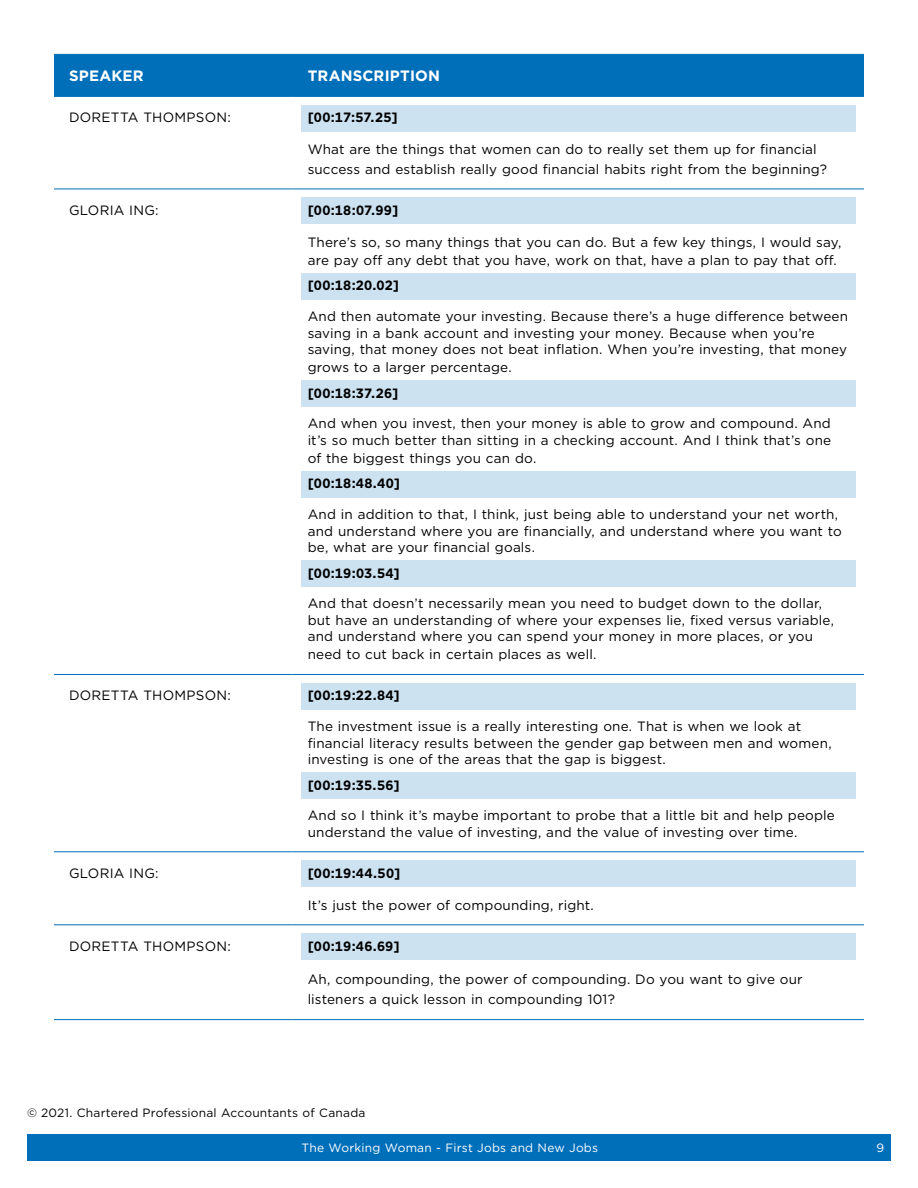
<style>
.page{position:relative;width:918px;height:1188px;background:#fff}
.page>*{position:absolute;margin:0;border:0;box-sizing:border-box;transform-origin:0 0}
.CPA_tableText-header{font:700 15px "Gotham";letter-spacing:.015em;color:#fff}
.CPA_tableText-body{font:13.5px/16.5px "Gotham";letter-spacing:.01em;color:#000}
.CPA_timeStamp{font:700 13.5px "Gotham";letter-spacing:.02em;color:#000}
.t1{font:12px "Gotham";letter-spacing:.015em;color:#000}
.t2{font:12px "Gotham";letter-spacing:.015em;color:#fff}
</style>
<div class="page">
<div style="left:27px;top:1134px;width:864px;height:27px;background:#006fba"></div>
<div style="left:54px;top:55px;width:810px;height:41px;background:#006fba"></div>
<hr style="left:54px;top:54px;width:239px;height:1px;background:#006fba">
<hr style="left:293px;top:54px;width:571px;height:1px;background:#006fba">
<hr style="left:54px;top:96px;width:239px;height:1px;background:#006fba">
<hr style="left:293px;top:96px;width:571px;height:1px;background:#006fba">
<hr style="left:54px;top:189px;width:239px;height:1px;background:#006fba">
<hr style="left:293px;top:189px;width:571px;height:1px;background:#006fba">
<hr style="left:54px;top:674px;width:239px;height:1px;background:#006fba">
<hr style="left:293px;top:674px;width:571px;height:1px;background:#006fba">
<hr style="left:54px;top:851px;width:239px;height:1px;background:#006fba">
<hr style="left:293px;top:851px;width:571px;height:1px;background:#006fba">
<hr style="left:54px;top:924px;width:239px;height:1px;background:#006fba">
<hr style="left:293px;top:924px;width:571px;height:1px;background:#006fba">
<hr style="left:54px;top:1019px;width:239px;height:1px;background:#006fba">
<hr style="left:293px;top:1019px;width:571px;height:1px;background:#006fba">
<div style="left:301px;top:105px;width:555px;height:27px;background:#cce2f1"></div>
<div style="left:301px;top:197px;width:555px;height:27px;background:#cce2f1"></div>
<div style="left:301px;top:273px;width:555px;height:27px;background:#cce2f1"></div>
<div style="left:301px;top:380px;width:555px;height:27px;background:#cce2f1"></div>
<div style="left:301px;top:471px;width:555px;height:27px;background:#cce2f1"></div>
<div style="left:301px;top:560px;width:555px;height:27px;background:#cce2f1"></div>
<div style="left:301px;top:683px;width:555px;height:27px;background:#cce2f1"></div>
<div style="left:301px;top:772px;width:555px;height:27px;background:#cce2f1"></div>
<div style="left:301px;top:860px;width:555px;height:27px;background:#cce2f1"></div>
<div style="left:301px;top:933px;width:555px;height:27px;background:#cce2f1"></div>
<h1 class="CPA_tableText-header" style="left:69px;top:66px;width:76px">SPEAKER</h1>
<h1 class="CPA_tableText-header" style="left:308px;top:66px;width:134px">TRANSCRIPTION</h1>
<p class="CPA_tableText-body" style="left:69px;top:109px;width:163px">DORETTA THOMPSON:</p>
<p class="CPA_timeStamp" style="left:308px;top:108px;width:92px">[00:17:57.25]</p>
<p class="CPA_tableText-body" style="left:308px;top:140px;width:521px;line-height:19.5px">What are the things that women can do to really set them up for financial success and establish really good financial habits right from the beginning?</p>
<p class="CPA_tableText-body" style="left:69px;top:201px;width:91px">GLORIA ING:</p>
<p class="CPA_timeStamp" style="left:308px;top:201px;width:92px">[00:18:07.99]</p>
<p class="CPA_tableText-body" style="left:308px;top:233px;width:535px;line-height:18px">There’s so, so many things that you can do. But a few key things, I would say, are pay off any debt that you have, work on that, have a plan to pay that off.</p>
<p class="CPA_timeStamp" style="left:308px;top:277px;width:93px">[00:18:20.02]</p>
<p class="CPA_tableText-body" style="left:308px;top:308px;width:542px">And then automate your investing. Because there’s a huge difference between saving in a bank account and investing your money. Because when you’re saving, that money does not beat inflation. When you’re investing, that money</p>
<p class="CPA_tableText-body" style="left:308px;top:359px;width:206px">grows to a larger percentage.</p>
<p class="CPA_timeStamp" style="left:308px;top:384px;width:92px">[00:18:37.26]</p>
<p class="CPA_tableText-body" style="left:308px;top:415px;width:525px">And when you invest, then your money is able to grow and compound. And it’s so much better than sitting in a checking account. And I think that’s one</p>
<p class="CPA_tableText-body" style="left:308px;top:450px;width:230px">of the biggest things you can do.</p>
<p class="CPA_timeStamp" style="left:308px;top:475px;width:94px">[00:18:48.40]</p>
<p class="CPA_tableText-body" style="left:308px;top:506px;width:536px">And in addition to that, I think, just being able to understand your net worth, and understand where you are financially, and understand where you want to be, what are your financial goals.</p>
<p class="CPA_timeStamp" style="left:308px;top:564px;width:94px">[00:19:03.54]</p>
<p class="CPA_tableText-body" style="left:308px;top:595px;width:528px">And that doesn’t necessarily mean you need to budget down to the dollar, but have an understanding of where your expenses lie, fixed versus variable, and understand where you can spend your money in more places, or you</p>
<p class="CPA_tableText-body" style="left:308px;top:646px;width:290px">need to cut back in certain places as well.</p>
<p class="CPA_tableText-body" style="left:69px;top:687px;width:163px">DORETTA THOMPSON:</p>
<p class="CPA_timeStamp" style="left:308px;top:687px;width:94px">[00:19:22.84]</p>
<p class="CPA_tableText-body" style="left:308px;top:718px;width:526px">The investment issue is a really interesting one. That is when we look at financial literacy results between the gender gap between men and women, investing is one of the areas that the gap is biggest.</p>
<p class="CPA_timeStamp" style="left:308px;top:776px;width:94px">[00:19:35.56]</p>
<p class="CPA_tableText-body" style="left:308px;top:807px;width:529px">And so I think it’s maybe important to probe that a little bit and help people understand the value of investing, and the value of investing over time.</p>
<p class="CPA_tableText-body" style="left:69px;top:864px;width:91px">GLORIA ING:</p>
<p class="CPA_timeStamp" style="left:308px;top:864px;width:94px">[00:19:44.50]</p>
<p class="CPA_tableText-body" style="left:308px;top:897px;width:288px">It’s just the power of compounding, right.</p>
<p class="CPA_tableText-body" style="left:69px;top:937px;width:163px">DORETTA THOMPSON:</p>
<p class="CPA_timeStamp" style="left:308px;top:937px;width:93px">[00:19:46.69]</p>
<p class="CPA_tableText-body" style="left:308px;top:970px;width:497px;line-height:19.5px">Ah, compounding, the power of compounding. Do you want to give our listeners a quick lesson in compounding 101?</p>
<p class="t1" style="left:27px;top:1106px;width:340px">© 2021. Chartered Professional Accountants of Canada</p>
<p class="t2" style="left:302px;top:1140px;width:298px">The Working Woman - First Jobs and New Jobs</p>
<p class="t2" style="left:876px;top:1140px;width:9px">9</p>
</div>
